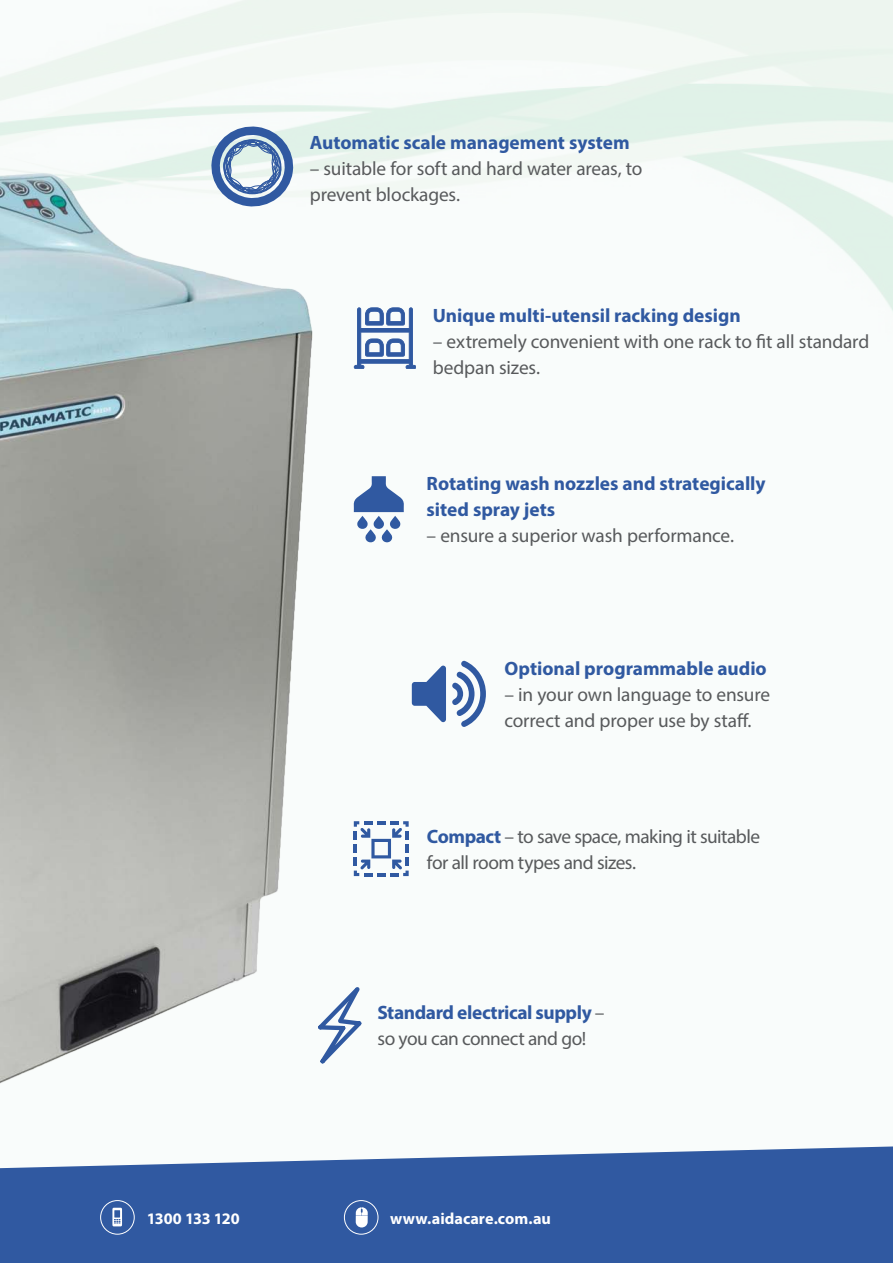
<style>
.page{position:relative;width:893px;height:1263px;background:#f9fcfb}
.page>*{position:absolute;margin:0;border:0;box-sizing:border-box;transform-origin:0 0}
.t1{font:19.35px/25.8px "Myriad Pro";letter-spacing:-.01em;color:#585a5c}
.t2{font:700 19.35px/25.8px "Myriad Pro";color:#3059a1}
.t3{font:19.35px/25.8px "Myriad Pro";letter-spacing:-.03em;color:#585a5c}
.t4{font:700 19.35px/25.8px "Myriad Pro";letter-spacing:-.02em;color:#3059a1}
.t5{font:700 16.2px "Myriad Pro";color:#fff}
.t6{font:700 16.2px "Myriad Pro";letter-spacing:-.025em;color:#fff}
.s1{font-weight:700;color:#3059a1}
.s2{font-weight:400;color:#585a5c}
</style>
<div class="page">
<svg style="left:0;top:1146px;width:893px;height:117px;background:#4e71ae"></svg>
<svg style="left:381px;top:821px;width:28px;height:55px"></svg>
<svg style="left:220px;top:127px;width:78px;height:15px"></svg>
<svg style="left:412px;top:666px;width:34px;height:56px"></svg>
<svg style="left:452px;top:661px;width:34px;height:66px"></svg>
<svg style="left:381px;top:476px;width:23px;height:67px"></svg>
<img style="left:0;top:142px;width:381px;height:942px">
<svg style="left:354px;top:307px;width:62px;height:62px"></svg>
<div style="left:0;top:1183px;width:594px;height:63px;background:#3059a1"></div>
<p class="t2" style="left:310px;top:129px;width:321px">Automatic scale management system</p>
<p class="t1" style="left:310px;top:155px;width:334px">– suitable for soft and hard water areas, to prevent blockages.</p>
<p class="t2" style="left:433px;top:302px;width:309px">Unique multi-utensil racking design</p>
<p class="t1" style="left:433px;top:328px;width:438px">– extremely convenient with one rack to fit all standard bedpan sizes.</p>
<p class="t2" style="left:427px;top:470px;width:341px">Rotating wash nozzles and strategically sited spray jets</p>
<p class="t1" style="left:427px;top:522px;width:309px">– ensure a superior wash performance.</p>
<p class="t2" style="left:504px;top:655px;width:264px">Optional programmable audio</p>
<p class="t1" style="left:504px;top:681px;width:267px">– in your own language to ensure correct and proper use by staff.</p>
<p class="t3" style="left:427px;top:823px;width:335px"><span class="s1">Compact</span> – to save space, making it suitable for all room types and sizes.</p>
<p class="t4" style="left:377px;top:999px;width:229px">Standard electrical supply <span class="s2">– so you can connect and go!</span></p>
<p class="t6" style="left:147px;top:1208px;width:94px">1300 133 120</p>
<p class="t5" style="left:390px;top:1208px;width:162px">www.aidacare.com.au</p>
</div>
